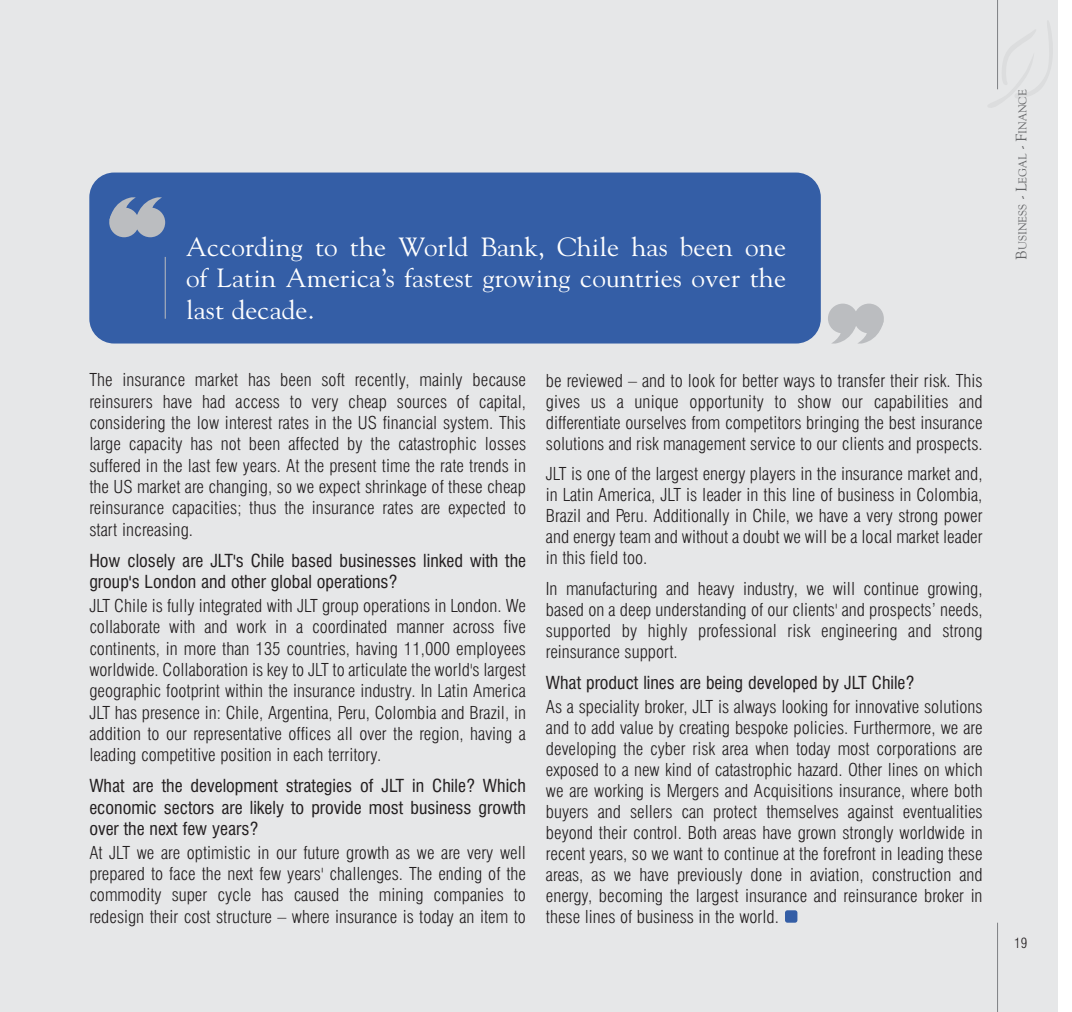
<style>
.page{position:relative;width:1072px;height:1012px;background:#fff}
.page>*{position:absolute;margin:0;border:0;box-sizing:border-box;transform-origin:0 0}
.t1{font:26.25px/31.5px "Goudy";letter-spacing:.005em;color:#fff;text-align:justify}
.t2{font:300 condensed 17.5px/21px "Swiss 721 BT";color:#231f20;text-align:justify}
.t3{font:condensed 17.5px/21.3px "Swiss 721 BT";color:#231f20}
.t4{font:300 condensed 14px "Swiss 721 BT";color:#231f20}
.t5{font:11.9px "Goudy Old Style T";color:#636466}
.s1{font-size:15.75px}
</style>
<div class="page">
<div style="left:0;top:0;width:1057px;height:1012px;background:#e6e7e8"></div>
<hr style="left:997px;top:923px;width:1px;height:89px;background:#808285">
<hr style="left:997px;top:0;width:1px;height:89px;background:#808285">
<div style="left:785px;top:910px;width:12px;height:13px;background:#345ea6;border-radius:2px"></div>
<div style="left:89px;top:173px;width:731px;height:171px;background:#345ea6;border-radius:25px"></div>
<div style="left:109px;top:208px;width:30px;height:29px;background:#bbbdc0;border-radius:50%"></div>
<div style="left:135px;top:208px;width:30px;height:29px;background:#bbbdc0;border-radius:50%"></div>
<svg style="left:109px;top:197px;width:53px;height:23px"></svg>
<div style="left:854px;top:304px;width:29px;height:29px;background:#bbbdc0;border-radius:50%"></div>
<div style="left:828px;top:304px;width:29px;height:29px;background:#bbbdc0;border-radius:50%"></div>
<svg style="left:831px;top:322px;width:52px;height:22px"></svg>
<hr style="left:165px;top:257px;width:1px;height:62px;background:#bbbdc0">
<h1 class="t1" style="left:186px;top:233px;width:601px">According to the World Bank, Chile has been one of Latin America’s fastest growing countries over the last decade.</h1>
<p class="t2" style="left:89px;top:369px;width:438px">The insurance market has been soft recently, mainly because reinsurers have had access to very cheap sources of capital, considering the low interest rates in the US financial system. This large capacity has not been affected by the catastrophic losses suffered in the last few years. At the present time the rate trends in the US market are changing, so we expect shrinkage of these cheap reinsurance capacities; thus the insurance rates are expected to start increasing.</p>
<p class="t3" style="left:89px;top:551px;width:438px">How closely are JLT's Chile based businesses linked with the group's London and other global operations?</p>
<p class="t2" style="left:89px;top:595px;width:438px">JLT Chile is fully integrated with JLT group operations in London. We collaborate with and work in a coordinated manner across five continents, in more than 135 countries, having 11,000 employees worldwide. Collaboration is key to JLT to articulate the world's largest geographic footprint within the insurance industry. In Latin America JLT has presence in: Chile, Argentina, Peru, Colombia and Brazil, in addition to our representative offices all over the region, having a leading competitive position in each territory.</p>
<p class="t3" style="left:89px;top:777px;width:438px;text-align:justify">What are the development strategies of JLT in Chile? Which economic sectors are likely to provide most business growth over the next few years?</p>
<p class="t2" style="left:89px;top:842px;width:438px">At JLT we are optimistic in our future growth as we are very well prepared to face the next few years' challenges. The ending of the commodity super cycle has caused the mining companies to redesign their cost structure – where insurance is today an item to</p>
<p class="t2" style="left:546px;top:370px;width:438px">be reviewed – and to look for better ways to transfer their risk. This gives us a unique opportunity to show our capabilities and differentiate ourselves from competitors bringing the best insurance solutions and risk management service to our clients and prospects.</p>
<p class="t2" style="left:546px;top:464px;width:438px">JLT is one of the largest energy players in the insurance market and, in Latin America, JLT is leader in this line of business in Colombia, Brazil and Peru. Additionally in Chile, we have a very strong power and energy team and without a doubt we will be a local market leader in this field too.</p>
<p class="t2" style="left:546px;top:579px;width:438px">In manufacturing and heavy industry, we will continue growing, based on a deep understanding of our clients' and prospects’ needs, supported by highly professional risk engineering and strong reinsurance support.</p>
<p class="t3" style="left:546px;top:674px;width:370px">What product lines are being developed by JLT Chile?</p>
<p class="t2" style="left:546px;top:696px;width:438px">As a speciality broker, JLT is always looking for innovative solutions and to add value by creating bespoke policies. Furthermore, we are developing the cyber risk area when today most corporations are exposed to a new kind of catastrophic hazard. Other lines on which we are working is Mergers and Acquisitions insurance, where both buyers and sellers can protect themselves against eventualities beyond their control. Both areas have grown strongly worldwide in recent years, so we want to continue at the forefront in leading these areas, as we have previously done in aviation, construction and energy, becoming the largest insurance and reinsurance broker in these lines of business in the world.</p>
<p class="t5" style="left:1017px;top:260px;width:172px;rotate:-90deg"><span class="s1">B</span>USINESS <span class="s1">- L</span>EGAL <span class="s1">- F</span>INANCE</p>
<p class="t4" style="left:1014px;top:935px;width:15px">19</p>
</div>
